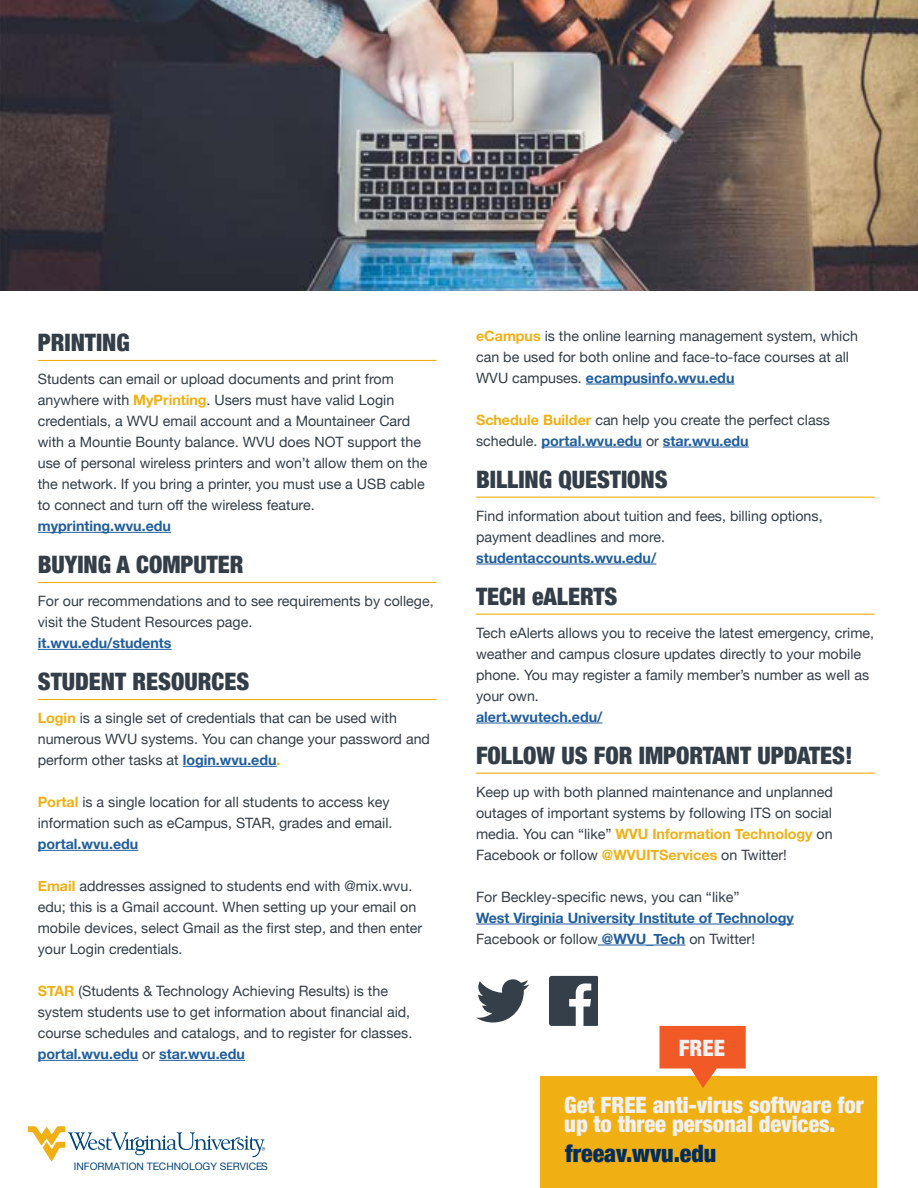
<style>
.page{position:relative;width:918px;height:1188px;background:#fff}
.page>*{position:absolute;margin:0;border:0;box-sizing:border-box;transform-origin:0 0}
.t1{font:900 condensed 24px "Helvetica Neue";color:#333e48}
.t2{font:900 condensed 24px "Helvetica Neue";color:#002d5b}
.t3{font:900 condensed 22.5px/19.6px "Helvetica Neue";color:#f1f1f2}
.t4{font:14.25px/21px "Helvetica Neue";color:#333e48}
.t5{font:700 14.25px "Helvetica Neue";color:#215e9e}
.t6{font:10.2px "Helvetica Neue";color:#00447c}
.s1{font-weight:700;color:#f0af13}
.s2{font-weight:700;color:#215e9e}
.s3{color:#fff}
</style>
<div class="page">
<svg style="left:28px;top:1126px;width:237px;height:35px"></svg>
<div style="left:541px;top:1077px;width:336px;height:111px;background:#f0af13"></div>
<svg style="left:660px;top:1026px;width:86px;height:62px"></svg>
<hr style="left:38px;top:360px;width:398px;height:1px;background:#f0af13">
<hr style="left:38px;top:532px;width:133px;height:1px;background:#215e9e">
<hr style="left:38px;top:582px;width:398px;height:1px;background:#f0af13">
<hr style="left:38px;top:649px;width:134px;height:1px;background:#215e9e">
<hr style="left:38px;top:699px;width:398px;height:1px;background:#f0af13">
<hr style="left:183px;top:766px;width:94px;height:1px;background:#215e9e">
<hr style="left:38px;top:850px;width:100px;height:1px;background:#215e9e">
<hr style="left:38px;top:1060px;width:100px;height:1px;background:#215e9e">
<hr style="left:159px;top:1060px;width:86px;height:1px;background:#215e9e">
<hr style="left:586px;top:384px;width:148px;height:1px;background:#215e9e">
<hr style="left:542px;top:447px;width:100px;height:1px;background:#215e9e">
<hr style="left:663px;top:447px;width:86px;height:1px;background:#215e9e">
<hr style="left:476px;top:497px;width:399px;height:1px;background:#f0af13">
<hr style="left:476px;top:564px;width:180px;height:1px;background:#215e9e">
<hr style="left:476px;top:614px;width:399px;height:1px;background:#f0af13">
<hr style="left:476px;top:723px;width:127px;height:1px;background:#215e9e">
<hr style="left:476px;top:773px;width:399px;height:1px;background:#f0af13">
<hr style="left:476px;top:924px;width:318px;height:1px;background:#215e9e">
<hr style="left:598px;top:945px;width:87px;height:1px;background:#215e9e">
<img style="left:0;top:0;width:918px;height:291px">
<svg style="left:476px;top:979px;width:53px;height:44px"></svg>
<svg style="left:549px;top:976px;width:49px;height:50px"></svg>
<h1 class="t1" style="left:38px;top:323px;width:93px">PRINTING</h1>
<p class="t4" style="left:38px;top:369px;width:391px">Students can email or upload documents and print from anywhere with <span class="s1">MyPrinting</span>. Users must have valid Login credentials, a WVU email account and a Mountaineer Card with a Mountie Bounty balance. WVU does NOT support the use of personal wireless printers and won’t allow them on the the network. If you bring a printer, you must use a USB cable to connect and turn off the wireless feature.</p>
<p class="t5" style="left:38px;top:515px;width:135px">myprinting.wvu.edu</p>
<h1 class="t1" style="left:38px;top:545px;width:207px">BUYING A COMPUTER</h1>
<p class="t4" style="left:38px;top:591px;width:397px">For our recommendations and to see requirements by college, visit the Student Resources page.</p>
<p class="t5" style="left:38px;top:632px;width:135px">it.wvu.edu/students</p>
<h1 class="t1" style="left:38px;top:662px;width:213px">STUDENT RESOURCES</h1>
<p class="t4" style="left:38px;top:708px;width:394px"><span class="s1">Login</span> is a single set of credentials that can be used with numerous WVU systems. You can change your password and perform other tasks at <span class="s2">login.wvu.edu</span><span class="s1">.</span></p>
<p class="t4" style="left:38px;top:792px;width:356px"><span class="s1">Portal</span> is a single location for all students to access key information such as eCampus, STAR, grades and email.</p>
<p class="t5" style="left:38px;top:833px;width:102px">portal.wvu.edu</p>
<p class="t4" style="left:38px;top:876px;width:386px"><span class="s1">Email</span> addresses assigned to students end with @mix.wvu. edu; this is a Gmail account. When setting up your email on mobile devices, select Gmail as the first step, and then enter your Login credentials.</p>
<p class="t4" style="left:38px;top:981px;width:376px"><span class="s1">STAR</span> (Students &amp; Technology Achieving Results) is the system students use to get information about financial aid, course schedules and catalogs, and to register for classes. <span class="s2">portal.wvu.edu</span> or <span class="s2">star.wvu.edu</span></p>
<p class="t6" style="left:74px;top:1159px;width:196px">INFORMATION TECHNOLOGY SERVICES</p>
<p class="t4" style="left:476px;top:326px;width:383px"><span class="s1">eCampus</span> is the online learning management system, which can be used for both online and face-to-face courses at all<br>WVU campuses. <span class="s2">ecampusinfo.wvu.edu</span></p>
<p class="t4" style="left:476px;top:410px;width:355px"><span class="s1">Schedule Builder</span> can help you create the perfect class schedule. <span class="s2">portal.wvu.edu</span> or <span class="s2">star.wvu.edu</span></p>
<h1 class="t1" style="left:476px;top:459px;width:193px">BILLING QUESTIONS</h1>
<p class="t4" style="left:476px;top:506px;width:348px">Find information about tuition and fees, billing options, payment deadlines and more.</p>
<p class="t5" style="left:476px;top:546px;width:182px">studentaccounts.wvu.edu/</p>
<h1 class="t1" style="left:476px;top:576px;width:143px">TECH eALERTS</h1>
<p class="t4" style="left:476px;top:623px;width:400px">Tech eAlerts allows you to receive the latest emergency, crime, weather and campus closure updates directly to your mobile phone. You may register a family member’s number as well as your own.</p>
<p class="t5" style="left:476px;top:705px;width:128px">alert.wvutech.edu/</p>
<h1 class="t1" style="left:476px;top:735px;width:378px">FOLLOW US FOR IMPORTANT UPDATES!</h1>
<p class="t4" style="left:476px;top:782px;width:358px;text-align:justify">Keep up with both planned maintenance and unplanned outages of important systems by following ITS on social media. You can “like” <span class="s1">WVU Information Technology</span> on Facebook or follow <span class="s1">@WVUITServices</span> on Twitter!</p>
<p class="t4" style="left:476px;top:887px;width:339px">For Beckley-specific news, you can “like”<br><span class="s2">West Virginia University Institute of Technology</span> <span class="s3">on<br></span>Facebook or follow <span class="s2">@WVU_Tech</span> on Twitter!</p>
<h2 class="t3" style="left:679px;top:1037px;width:48px">FREE</h2>
<h2 class="t3" style="left:564px;top:1094px;width:301px">Get FREE anti-virus software for up to three personal devices.</h2>
<h1 class="t2" style="left:565px;top:1134px;width:153px">freeav.wvu.edu</h1>
</div>
